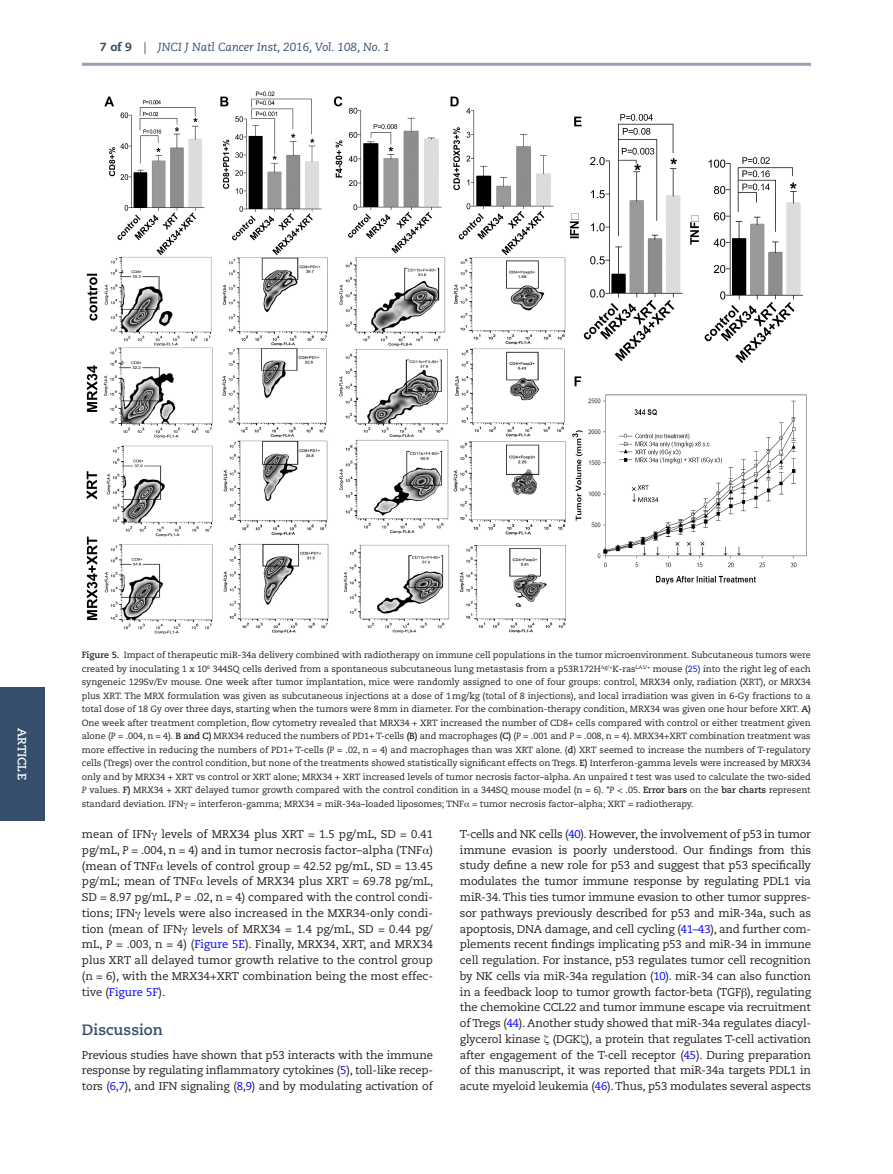
<style>
.page{position:relative;width:893px;height:1174px;background:#fff}
.page>*{position:absolute;margin:0;border:0;box-sizing:border-box;transform-origin:0 0}
.t1{font:700 15px "Caecilia LT Std";color:#344e6c}
.t2{font:700 12px "Caecilia LT Std";color:#fff}
.t3{font:italic 11.7px "Caecilia LT Std";color:#344e6c}
.t4{font:11.25px/15.8px "Caecilia LT Std";letter-spacing:-.015em;color:#231f20;text-align:justify}
.t5{font:9px/13.5px "Caecilia LT Std";letter-spacing:-.005em;color:#231f20;text-align:justify}
.s1{font-weight:800;font-style:normal}
.s2{font-weight:700}
.s3{color:#00f}
.s4{font-style:italic}
.s5{font-family:"Gandhari Unicode"}
</style>
<div class="page">
<hr style="left:82px;top:63px;width:729px;height:3px;background:#9ba1b2">
<div style="left:0;top:687px;width:45px;height:133px;background:#344e6c"></div>
<img style="left:86px;top:92px;width:720px;height:542px">
<p class="t3" style="left:100px;top:40px;width:292px"><span class="s1">7 of 9</span> | JNCI J Natl Cancer Inst, 2016, Vol. 108, No. 1</p>
<p class="t2" style="left:29px;top:728px;width:53px;rotate:90deg">article</p>
<p class="t5" style="left:82px;top:648px;width:731px"><span class="s2">Figure 5.</span> Impact of therapeutic miR-34a delivery combined with radiotherapy on immune cell populations in the tumor microenvironment. Subcutaneous tumors were created by inoculating 1 x 10<sup>6</sup> 344SQ cells derived from a spontaneous subcutaneous lung metastasis from a p53R172H<sup>Δ</sup><sup>g/+</sup>K-ras<sup>LA1/+</sup> mouse (<span class="s3">25</span>) into the right leg of each syngeneic 129Sv/Ev mouse. One week after tumor implantation, mice were randomly assigned to one of four groups: control, MRX34 only, radiation (XRT), or MRX34 plus XRT. The MRX formulation was given as subcutaneous injections at a dose of 1mg/kg (total of 8 injections), and local irradiation was given in 6-Gy fractions to a total dose of 18 Gy over three days, starting when the tumors were 8mm in diameter. For the combination-therapy condition, MRX34 was given one hour before XRT. <span class="s2">A)<br></span>One week after treatment completion, flow cytometry revealed that MRX34 + XRT increased the number of CD8+ cells compared with control or either treatment given alone (<span class="s4">P =</span> .004, n = 4). <span class="s2">B and C)</span> MRX34 reduced the numbers of PD1+ T-cells <span class="s2">(B)</span> and macrophages <span class="s2">(C)</span> (<span class="s4">P</span> = .001 and <span class="s4">P</span> = .008, n = 4). MRX34+XRT combination treatment was more effective in reducing the numbers of PD1+ T-cells (<span class="s4">P</span> = .02, n = 4) and macrophages than was XRT alone. (<span class="s2">d</span>) XRT seemed to increase the numbers of T-regulatory cells (Tregs) over the control condition, but none of the treatments showed statistically significant effects on Tregs. <span class="s2">E)</span> Interferon-gamma levels were increased by MRX34 only and by MRX34 + XRT vs control or XRT alone; MRX34 + XRT increased levels of tumor necrosis factor–alpha. An unpaired <span class="s4">t</span> test was used to calculate the two-sided <span class="s4">P</span> values. <span class="s2">F)</span> MRX34 + XRT delayed tumor growth compared with the control condition in a 344SQ mouse model (n = 6). *<span class="s4">P</span> &lt; .05. <span class="s2">Error bars</span> on the <span class="s2">bar charts</span> represent standard deviation. IFN<span class="s5">γ</span> = interferon-gamma; MRX34 = miR-34a–loaded liposomes; TNF<span class="s5">α</span> = tumor necrosis factor–alpha; XRT = radiotherapy.</p>
<p class="t4" style="left:82px;top:826px;width:353px">mean of IFN<span class="s5">γ</span> levels of MRX34 plus XRT = 1.5 pg/mL, SD = 0.41 pg/mL, <span class="s4">P</span> = .004, n = 4) and in tumor necrosis factor–alpha (TNF<span class="s5">α</span>) (mean of TNF<span class="s5">α</span> levels of control group = 42.52 pg/mL, SD = 13.45 pg/mL; mean of TNF<span class="s5">α</span> levels of MRX34 plus XRT = 69.78 pg/mL, SD = 8.97 pg/mL, <span class="s4">P</span> = .02, n = 4) compared with the control condi&shy;tions; IFN<span class="s5">γ</span> levels were also increased in the MXR34-only condi&shy;tion (mean of IFN<span class="s5">γ</span> levels of MRX34 = 1.4 pg/mL, SD = 0.44 pg/ mL, <span class="s4">P</span> = .003, n = 4) (<span class="s3">Figure 5E</span>). Finally, MRX34, XRT, and MRX34 plus XRT all delayed tumor growth relative to the control group (n = 6), with the MRX34+XRT combination being the most effec&shy;tive (<span class="s3">Figure 5F</span>).</p>
<h1 class="t1" style="left:82px;top:1020px;width:82px">Discussion</h1>
<p class="t4" style="left:82px;top:1047px;width:352px">Previous studies have shown that p53 interacts with the immune response by regulating inflammatory cytokines (<span class="s3">5</span>), toll-like recep&shy;tors (<span class="s3">6</span>,<span class="s3">7</span>), and IFN signaling (<span class="s3">8</span>,<span class="s3">9</span>) and by modulating activation of</p>
<p class="t4" style="left:460px;top:826px;width:353px">T-cells and NK cells (<span class="s3">40</span>). However, the involvement of p53 in tumor immune evasion is poorly understood. Our findings from this study define a new role for p53 and suggest that p53 specifically modulates the tumor immune response by regulating PDL1 via miR-34. This ties tumor immune evasion to other tumor suppres&shy;sor pathways previously described for p53 and miR-34a, such as apoptosis, DNA damage, and cell cycling (<span class="s3">41–43</span>), and further com&shy;plements recent findings implicating p53 and miR-34 in immune cell regulation. For instance, p53 regulates tumor cell recognition by NK cells via miR-34a regulation (<span class="s3">10</span>). miR-34 can also function in a feedback loop to tumor growth factor-beta (TGF<span class="s5">β</span>), regulating the chemokine CCL22 and tumor immune escape via recruitment of Tregs (<span class="s3">44</span>). Another study showed that miR-34a regulates diacyl&shy;glycerol kinase <span class="s5">ζ</span> (DGK<span class="s5">ζ</span>), a protein that regulates T-cell activation after engagement of the T-cell receptor (<span class="s3">45</span>). During preparation of this manuscript, it was reported that miR-34a targets PDL1 in acute myeloid leukemia (<span class="s3">46</span>). Thus, p53 modulates several aspects</p>
</div>
